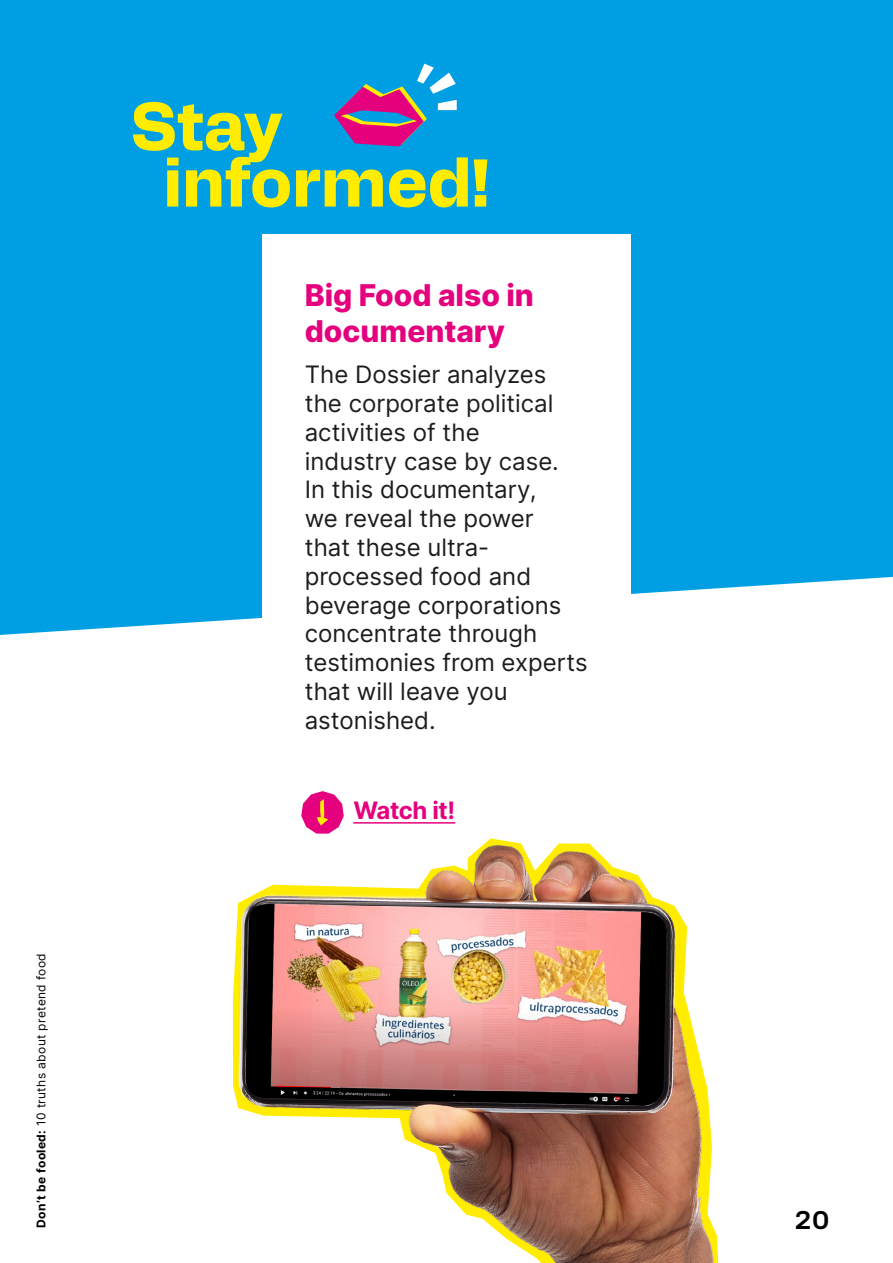
<style>
.page{position:relative;width:893px;height:1263px;background:#fff}
.page>*{position:absolute;margin:0;border:0;box-sizing:border-box;transform-origin:0 0}
.t1{font:800 67.2px/56.7px "Alfabet";color:#ffec00}
.t2{font:800 30px/36px "Inter";color:#e5007e}
.t3{font:600 25.5px "Alfabet";color:#000}
.t4{font:24px/28.8px "Inter";color:#1d1d1b}
.t5{font:700 24px "Inter";letter-spacing:-.015em;color:#e5007e}
.t6{font:12px "Inter";letter-spacing:.03em;color:#000}
.s1{font-weight:700}
</style>
<div class="page">
<img style="left:233px;top:822px;width:486px;height:441px">
<div style="left:0;top:0;width:893px;height:635px;background:#009ee2"></div>
<div style="left:262px;top:234px;width:369px;height:566px;background:#fff"></div>
<svg style="left:301px;top:791px;width:43px;height:43px"></svg>
<hr style="left:353px;top:822px;width:102px;height:2px;background:#e5007e">
<svg style="left:334px;top:64px;width:123px;height:83px;background:#597cbd"></svg>
<p class="t6" style="left:32px;top:1228px;width:276px;rotate:-90deg"><span class="s1">Don’t be fooled:</span> 10 truths about pretend food</p>
<h1 class="t1" style="left:163px;top:93px;width:328px;text-indent:-32px">Stay informed!</h1>
<p class="t2" style="left:305px;top:276px;width:231px">Big Food also in documentary</p>
<p class="t4" style="left:305px;top:359px;width:284px">The Dossier analyzes the corporate political activities of the<br>industry case by case.<br>In this documentary,<br>we reveal the power<br>that these ultra&shy;processed food and beverage corporations concentrate through testimonies from experts that will leave you astonished.</p>
<p class="t5" style="left:353px;top:793px;width:103px">Watch it!</p>
<p class="t3" style="left:795px;top:1201px;width:36px">20</p>
</div>
